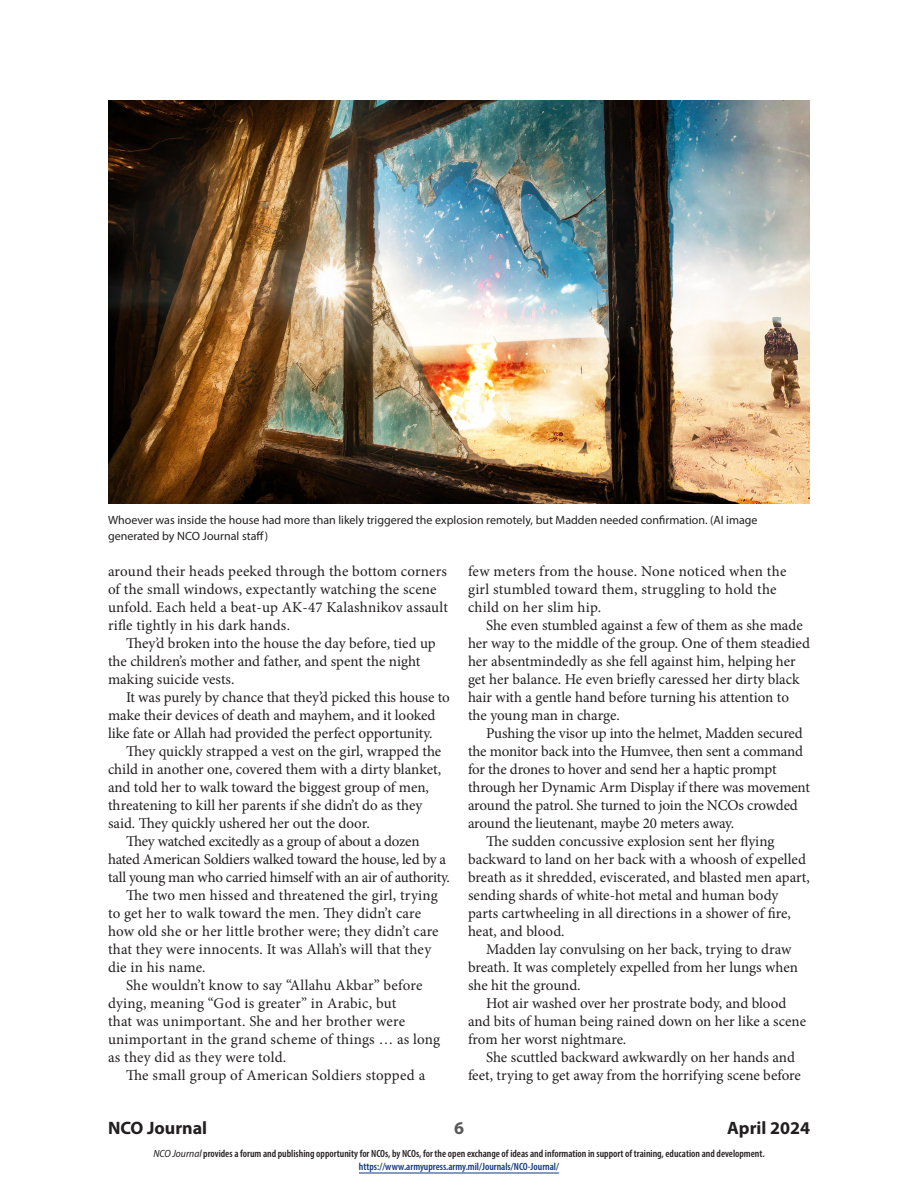
<style>
.page{position:relative;width:918px;height:1188px;background:#fff}
.page>*{position:absolute;margin:0;border:0;box-sizing:border-box;transform-origin:0 0}
.t1{font:700 18px "Myriad Pro";color:#231f20}
.t2{font:700 18px "Myriad Pro";color:#57585a}
.body{font:15px/18px "Minion Pro";color:#231f20}
.body-2{font:15px/18px "Minion Pro";letter-spacing:-.02em;color:#231f20}
.body-3{font:15px "Minion Pro";letter-spacing:.02em;color:#231f20}
.cutline{font:12px/16.5px "Myriad Pro";color:#231f20}
.t3{font:600 condensed 10.5px/13.5px "Myriad Pro";color:#231f20;text-align:center}
.s1{font-weight:400;font-style:italic;font-stretch:semi-condensed}
.s2{color:#113880}
</style>
<div class="page">
<hr style="left:359px;top:1173px;width:200px;height:1px;background:#113880">
<img style="left:108px;top:100px;width:702px;height:404px">
<p class="cutline" style="left:108px;top:511px;width:651px">Whoever was inside the house had more than likely triggered the explosion remotely, but Madden needed confirmation. (AI image generated by NCO Journal staff)</p>
<p class="body" style="left:108px;top:562px;width:341px">around their heads peeked through the bottom corners of the small windows, expectantly watching the scene unfold. Each held a beat-up AK-47 Kalashnikov assault rifle tightly in his dark hands.</p>
<p class="body" style="left:108px;top:634px;width:329px;text-indent:18px">They’d broken into the house the day before, tied up the children’s mother and father, and spent the night making suicide vests.</p>
<p class="body" style="left:108px;top:688px;width:343px;text-indent:18px">It was purely by chance that they’d picked this house to make their devices of death and mayhem, and it looked like fate or Allah had provided the perfect opportunity.</p>
<p class="body" style="left:108px;top:742px;width:335px;text-indent:18px">They quickly strapped a vest on the girl, wrapped the child in another one, covered them with a dirty blanket, and told her to walk toward the biggest group of men, threatening to kill her parents if she didn’t do as they said. They quickly ushered her out the door.</p>
<p class="body-2" style="left:108px;top:832px;width:344px;text-indent:18px">They watched excitedly as a group of about a dozen hated American Soldiers walked toward the house, led by a tall young man who carried himself with an air of authority.</p>
<p class="body" style="left:108px;top:886px;width:332px;text-indent:18px">The two men hissed and threatened the girl, trying to get her to walk toward the men. They didn’t care how old she or her little brother were; they didn’t care that they were innocents. It was Allah’s will that they die in his name.</p>
<p class="body" style="left:108px;top:976px;width:334px;text-indent:18px">She wouldn’t know to say “Allahu Akbar” before dying, meaning “God is greater” in Arabic, but<br>that was unimportant. She and her brother were unimportant in the grand scheme of things … as long as they did as they were told.</p>
<p class="body-3" style="left:126px;top:1065px;width:301px">The small group of American Soldiers stopped a</p>
<p class="body" style="left:468px;top:562px;width:320px">few meters from the house. None noticed when the girl stumbled toward them, struggling to hold the child on her slim hip.</p>
<p class="body" style="left:468px;top:616px;width:343px;text-indent:18px">She even stumbled against a few of them as she made her way to the middle of the group. One of them steadied her absentmindedly as she fell against him, helping her get her balance. He even briefly caressed her dirty black hair with a gentle hand before turning his attention to the young man in charge.</p>
<p class="body" style="left:468px;top:724px;width:343px;text-indent:18px">Pushing the visor up into the helmet, Madden secured the monitor back into the Humvee, then sent a command for the drones to hover and send her a haptic prompt through her Dynamic Arm Display if there was movement around the patrol. She turned to join the NCOs crowded around the lieutenant, maybe 20 meters away.</p>
<p class="body" style="left:468px;top:832px;width:343px;text-indent:18px">The sudden concussive explosion sent her flying backward to land on her back with a whoosh of expelled breath as it shredded, eviscerated, and blasted men apart, sending shards of white-hot metal and human body parts cartwheeling in all directions in a shower of fire, heat, and blood.</p>
<p class="body" style="left:468px;top:940px;width:331px;text-indent:18px">Madden lay convulsing on her back, trying to draw breath. It was completely expelled from her lungs when she hit the ground.</p>
<p class="body" style="left:468px;top:994px;width:340px;text-indent:18px">Hot air washed over her prostrate body, and blood and bits of human being rained down on her like a scene from her worst nightmare.</p>
<p class="body" style="left:468px;top:1048px;width:334px;text-indent:18px">She scuttled backward awkwardly on her hands and feet, trying to get away from the horrifying scene before</p>
<p class="t1" style="left:108px;top:1116px;width:101px">NCO Journal</p>
<p class="t2" style="left:454px;top:1116px;width:11px">6</p>
<p class="t1" style="left:727px;top:1116px;width:84px">April 2024</p>
<p class="t3" style="left:153px;top:1146px;width:613px"><span class="s1">NCO Journal</span> provides a forum and publishing opportunity for NCOs, by NCOs, for the open exchange of ideas and information in support of training, education and development. <span class="s2">https://www.armyupress.army.mil/Journals/NCO-Journal/</span></p>
</div>
